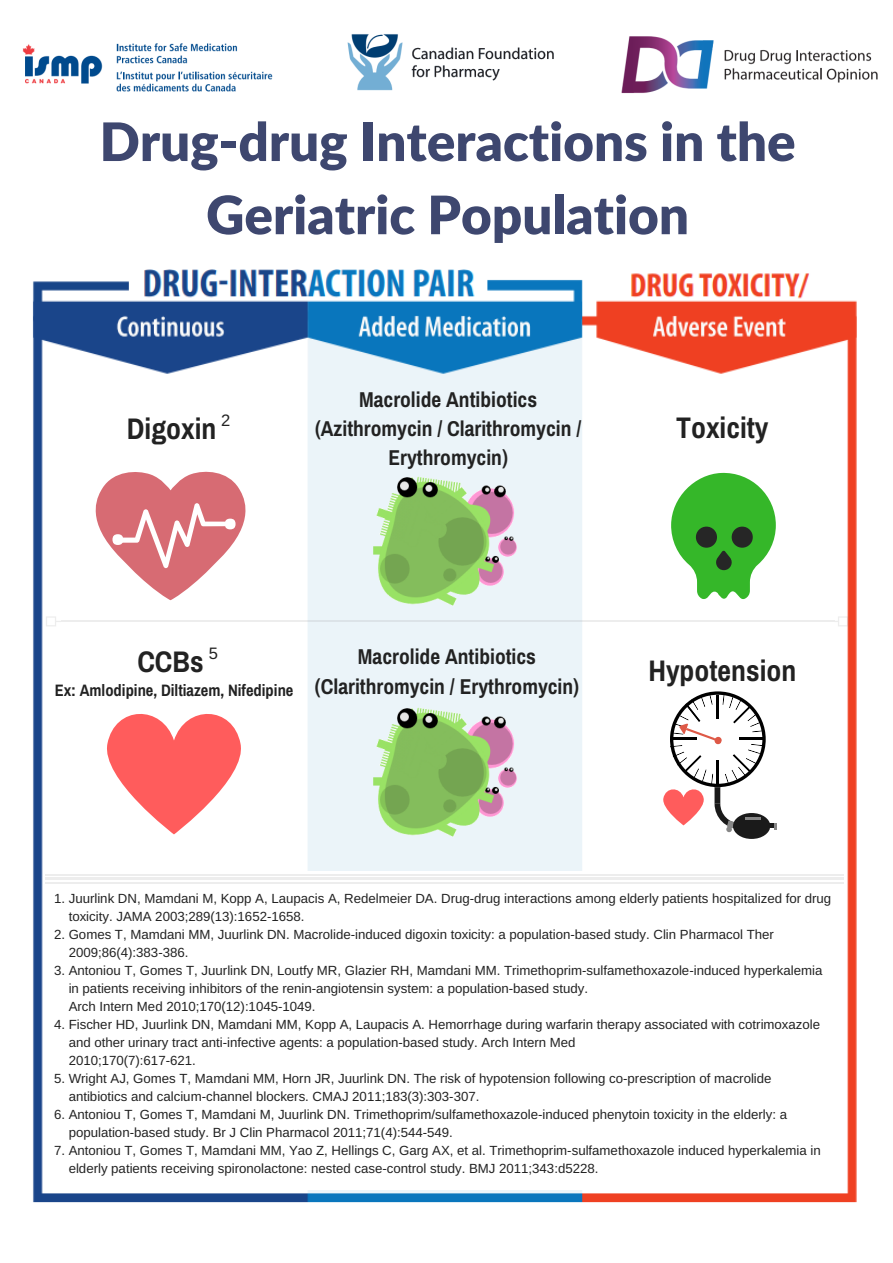
<style>
.page{position:relative;width:893px;height:1263px;background:#fff}
.page>*{position:absolute;margin:0;border:0;box-sizing:border-box;transform-origin:0 0}
.t1{font:900 52.95px/73.2px "Lato";color:#3e476f;text-align:center}
.t2{font:700 29.85px "Archivo Narrow";color:#222}
.t3{font:700 21.45px/29.2px "Archivo Narrow";color:#222;text-align:center}
.t4{font:700 16.5px "Archivo Narrow";color:#222}
.t5{font:16.5px "Arimo";color:#222}
.t6{font:13.2px/18px "Arimo";color:#222}
</style>
<div class="page">
<img style="left:22px;top:34px;width:856px;height:60px">
<img style="left:32px;top:269px;width:825px;height:934px">
<div style="left:232px;top:871px;width:445px;height:319px;background:#fff"></div>
<svg style="left:96px;top:472px;width:149px;height:128px"></svg>
<div style="left:112px;top:534px;width:11px;height:11px;background:#fff;border-radius:50%"></div>
<div style="left:225px;top:519px;width:11px;height:10px;background:#fff;border-radius:50%"></div>
<svg style="left:107px;top:714px;width:134px;height:120px"></svg>
<svg style="left:671px;top:473px;width:105px;height:126px"></svg>
<svg style="left:663px;top:691px;width:114px;height:148px"></svg>
<hr style="left:745px;top:817px;width:16px;height:3px;background:#878787">
<hr style="left:61px;top:621px;width:773px;height:1px;background:#878787">
<svg style="left:834px;top:616px;width:14px;height:10px"></svg>
<svg style="left:46px;top:616px;width:15px;height:10px"></svg>
<hr style="left:45px;top:874px;width:799px;height:1px;background:#878787">
<hr style="left:45px;top:877px;width:799px;height:3px;background:#878787">
<hr style="left:45px;top:882px;width:799px;height:1px;background:#878787">
<img style="left:367px;top:470px;width:155px;height:146px">
<img style="left:367px;top:700px;width:155px;height:147px">
<h1 class="t1" style="left:100px;top:104px;width:698px">Drug-drug Interactions in the<br>Geriatric Population</h1>
<h3 class="t3" style="left:315px;top:384px;width:268px">Macrolide Antibiotics (Azithromycin / Clarithromycin /<br>Erythromycin)</h3>
<p class="t5" style="left:221px;top:411px;width:11px">2</p>
<h2 class="t2" style="left:127px;top:411px;width:91px">Digoxin</h2>
<h2 class="t2" style="left:676px;top:410px;width:94px">Toxicity</h2>
<p class="t5" style="left:209px;top:644px;width:11px">5</p>
<h2 class="t2" style="left:137px;top:644px;width:68px">CCBs</h2>
<p class="t4" style="left:55px;top:680px;width:240px">Ex: Amlodipine, Diltiazem, Nifedipine</p>
<h3 class="t3" style="left:315px;top:642px;width:266px">Macrolide Antibiotics (Clarithromycin / Erythromycin)</h3>
<h2 class="t2" style="left:648px;top:653px;width:149px">Hypotension</h2>
<p class="t6" style="left:69px;top:889px;width:764px;text-indent:-15px">1. Juurlink DN, Mamdani M, Kopp A, Laupacis A, Redelmeier DA. Drug-drug interactions among elderly patients hospitalized for drug toxicity. JAMA 2003;289(13):1652-1658.</p>
<p class="t6" style="left:69px;top:925px;width:707px;text-indent:-15px">2. Gomes T, Mamdani MM, Juurlink DN. Macrolide-induced digoxin toxicity: a population-based study. Clin Pharmacol Ther<br>2009;86(4):383-386.</p>
<p class="t6" style="left:69px;top:961px;width:755px;text-indent:-15px">3. Antoniou T, Gomes T, Juurlink DN, Loutfy MR, Glazier RH, Mamdani MM. Trimethoprim-sulfamethoxazole-induced hyperkalemia in patients receiving inhibitors of the renin-angiotensin system: a population-based study.<br>Arch Intern Med 2010;170(12):1045-1049.</p>
<p class="t6" style="left:69px;top:1016px;width:753px;text-indent:-15px">4. Fischer HD, Juurlink DN, Mamdani MM, Kopp A, Laupacis A. Hemorrhage during warfarin therapy associated with cotrimoxazole and other urinary tract anti-infective agents: a population-based study. Arch Intern Med<br>2010;170(7):617-621.</p>
<p class="t6" style="left:69px;top:1070px;width:704px;text-indent:-15px">5. Wright AJ, Gomes T, Mamdani MM, Horn JR, Juurlink DN. The risk of hypotension following co-prescription of macrolide antibiotics and calcium-channel blockers. CMAJ 2011;183(3):303-307.</p>
<p class="t6" style="left:69px;top:1106px;width:720px;text-indent:-15px">6. Antoniou T, Gomes T, Mamdani M, Juurlink DN. Trimethoprim/sulfamethoxazole-induced phenytoin toxicity in the elderly: a population-based study. Br J Clin Pharmacol 2011;71(4):544-549.</p>
<p class="t6" style="left:69px;top:1142px;width:754px;text-indent:-15px">7. Antoniou T, Gomes T, Mamdani MM, Yao Z, Hellings C, Garg AX, et al. Trimethoprim-sulfamethoxazole induced hyperkalemia in elderly patients receiving spironolactone: nested case-control study. BMJ 2011;343:d5228.</p>
</div>
